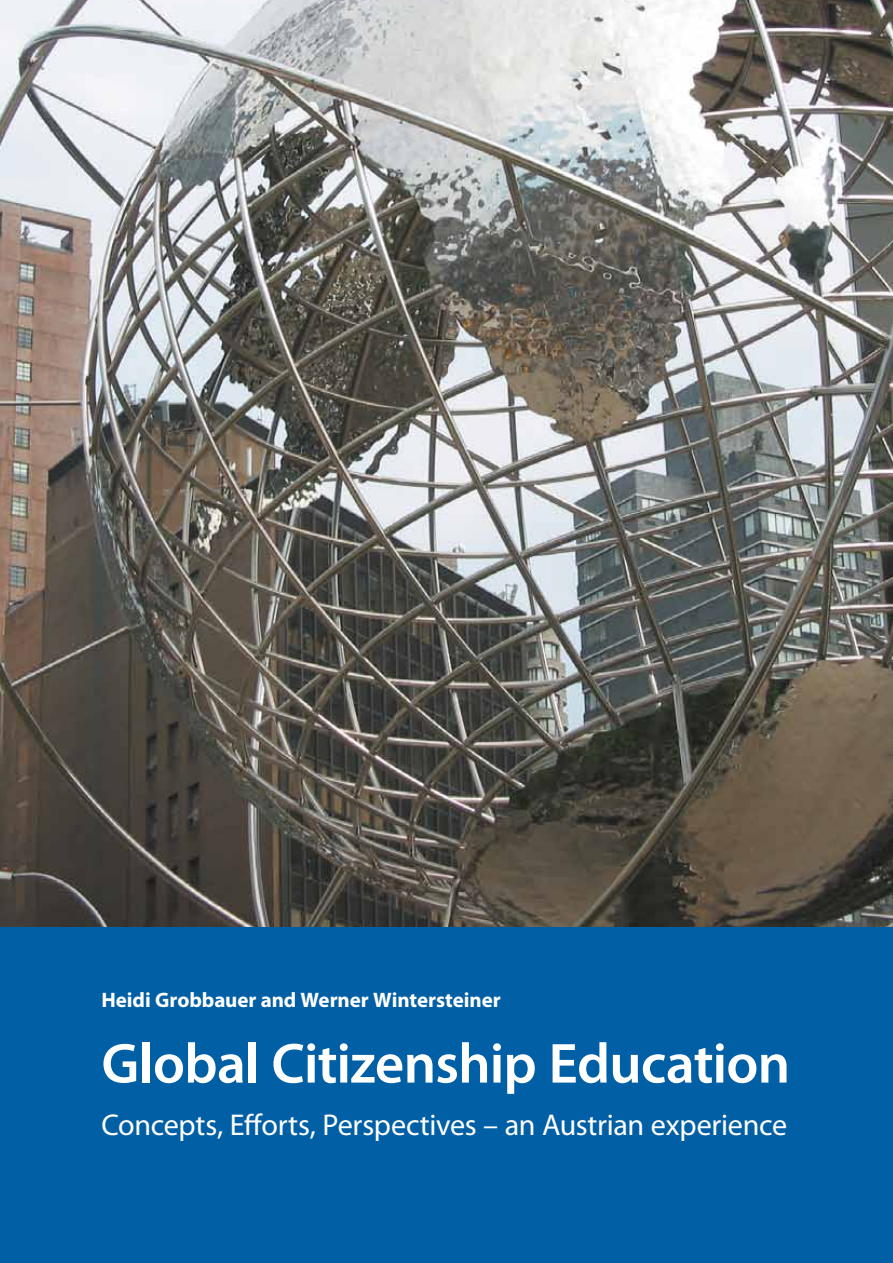
<style>
.page{position:relative;width:893px;height:1263px;background:#fff}
.page>*{position:absolute;margin:0;border:0;box-sizing:border-box;transform-origin:0 0}
.t1{font:600 56.85px "Myriad Pro";letter-spacing:-.015em;color:#fff}
.t2{font:30.15px "Myriad Pro";letter-spacing:-.01em;color:#fff}
.t3{font:700 21px "Myriad Pro";color:#fff}
</style>
<div class="page">
<img style="left:0;top:0;width:893px;height:927px">
<div style="left:0;top:927px;width:893px;height:336px;background:#005fa5"></div>
<p class="t3" style="left:101px;top:986px;width:401px">Heidi Grobbauer and Werner Wintersteiner</p>
<h1 class="t1" style="left:101px;top:1027px;width:690px">Global Citizenship Education</h1>
<p class="t2" style="left:101px;top:1106px;width:687px">Concepts, Efforts, Perspectives – an Austrian experience</p>
</div>
